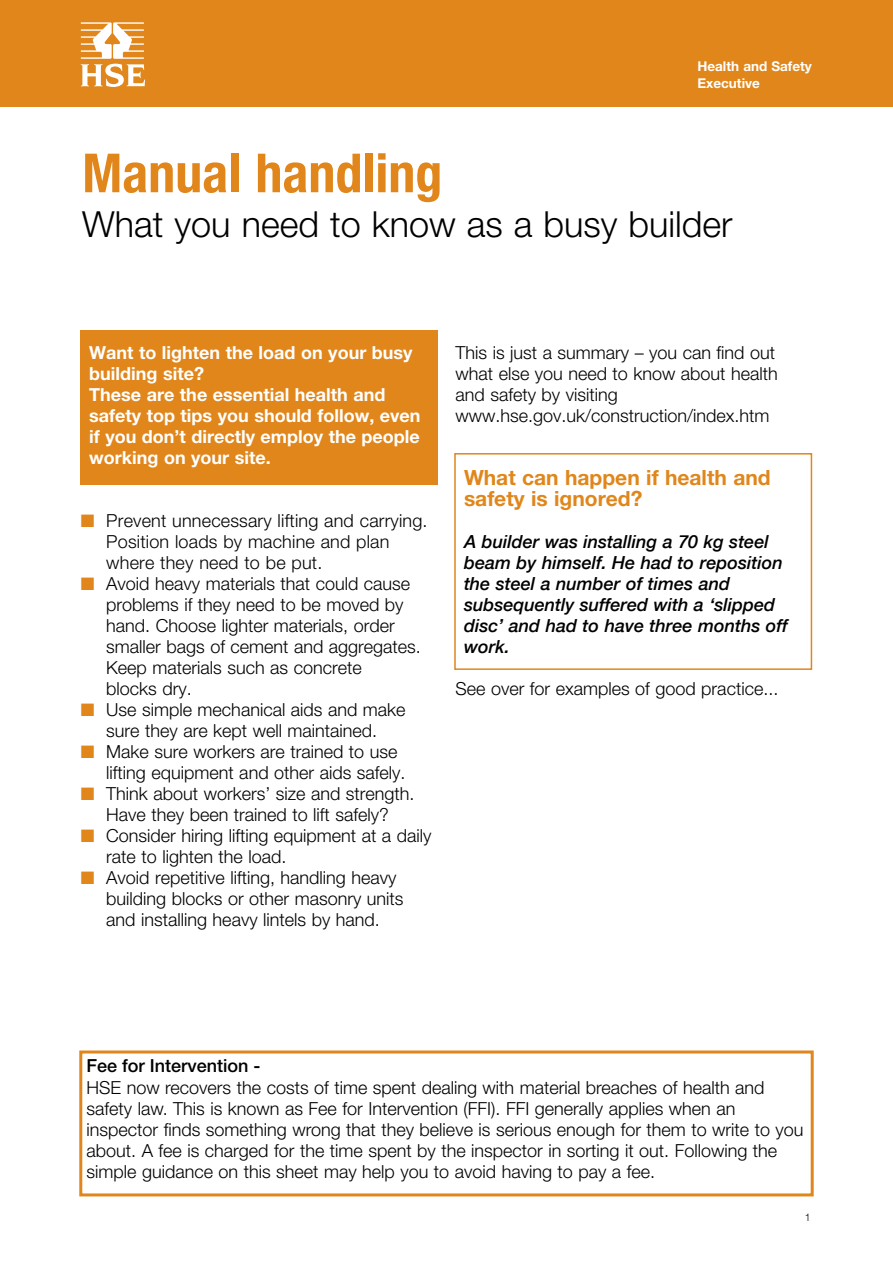
<style>
.page{position:relative;width:893px;height:1263px;background:#fff}
.page>*{position:absolute;margin:0;border:0;box-sizing:border-box;transform-origin:0 0}
.t1{font:700 condensed 54px "Helvetica Neue LT";color:#e0861b}
.t2{font:300 36px "Helvetica Neue LT";color:#000}
.t3{font:700 21px/21px "Helvetica Neue LT";color:#e0861b}
.t4{font:300 18px/21px "Helvetica Neue LT";color:#000}
.t5{font:700 18px/21px "Helvetica Neue LT";color:#fff}
.t6{font:italic 500 18px/21px "Helvetica Neue";color:#000}
.t7{font:500 18px "Helvetica Neue LT";color:#000}
.t8{font:700 13.5px/16.5px "Helvetica Neue LT";color:#fff}
.t9{font:300 10.5px "Helvetica Neue LT";color:#000}
.s1{color:#e0861b}
</style>
<div class="page">
<div style="left:0;top:0;width:893px;height:106px;background:#e0861b"></div>
<svg style="left:81px;top:22px;width:64px;height:65px"></svg>
<div style="left:81px;top:330px;width:357px;height:155px;background:#e0861b"></div>
<div style="left:454px;top:453px;width:358px;height:217px;border:2px solid #e0861b"></div>
<div style="left:79px;top:1050px;width:735px;height:146px;border:3px solid #e0861b"></div>
<p class="t8" style="left:697px;top:58px;width:116px">Health and Safety<br>Executive</p>
<h1 class="t1" style="left:82px;top:140px;width:362px">Manual handling</h1>
<h2 class="t2" style="left:82px;top:202px;width:652px">What you need to know as a busy builder</h2>
<p class="t5" style="left:89px;top:342px;width:325px">Want to lighten the load on your busy building site?</p>
<p class="t5" style="left:89px;top:384px;width:333px">These are the essential health and safety top tips you should follow, even if you don’t directly employ the people working on your site.</p>
<p class="t4" style="left:106px;top:510px;width:323px;text-indent:-26px"><span class="s1">■</span> Prevent unnecessary lifting and carrying.<br>Position loads by machine and plan where they need to be put.</p>
<p class="t4" style="left:106px;top:573px;width:316px;text-indent:-26px"><span class="s1">■</span> Avoid heavy materials that could cause problems if they need to be moved by hand. Choose lighter materials, order smaller bags of cement and aggregates.<br>Keep materials such as concrete<br>blocks dry.</p>
<p class="t4" style="left:81px;top:699px;width:326px;text-align:center"><span class="s1">■</span> Use simple mechanical aids and make sure they are kept well maintained.</p>
<p class="t4" style="left:106px;top:741px;width:301px;text-indent:-26px"><span class="s1">■</span> Make sure workers are trained to use lifting equipment and other aids safely.</p>
<p class="t4" style="left:81px;top:783px;width:335px;text-align:center"><span class="s1">■</span> Think about workers’ size and strength.<br>Have they been trained to lift safely?</p>
<p class="t4" style="left:106px;top:825px;width:327px;text-indent:-26px"><span class="s1">■</span> Consider hiring lifting equipment at a daily rate to lighten the load.</p>
<p class="t4" style="left:106px;top:867px;width:299px;text-indent:-26px"><span class="s1">■</span> Avoid repetitive lifting, handling heavy building blocks or other masonry units and installing heavy lintels by hand.</p>
<p class="t4" style="left:455px;top:342px;width:324px">This is just a summary – you can find out what else you need to know about health and safety by visiting www.hse.gov.uk/construction/index.htm</p>
<p class="t3" style="left:464px;top:466px;width:308px">What can happen if health and safety is ignored?</p>
<p class="t6" style="left:464px;top:530px;width:325px">A builder was installing a 70 kg steel beam by himself. He had to reposition the steel a number of times and subsequently suffered with a ‘slipped disc’ and had to have three months off work.</p>
<p class="t4" style="left:455px;top:678px;width:324px">See over for examples of good practice...</p>
<p class="t7" style="left:87px;top:1055px;width:176px">Fee for Intervention -</p>
<p class="t4" style="left:87px;top:1077px;width:719px">HSE now recovers the costs of time spent dealing with material breaches of health and safety law. This is known as Fee for Intervention (FFI). FFI generally applies when an inspector finds something wrong that they believe is serious enough for them to write to you about. A fee is charged for the time spent by the inspector in sorting it out. Following the simple guidance on this sheet may help you to avoid having to pay a fee.</p>
<p class="t9" style="left:805px;top:1211px;width:7px">1</p>
</div>
